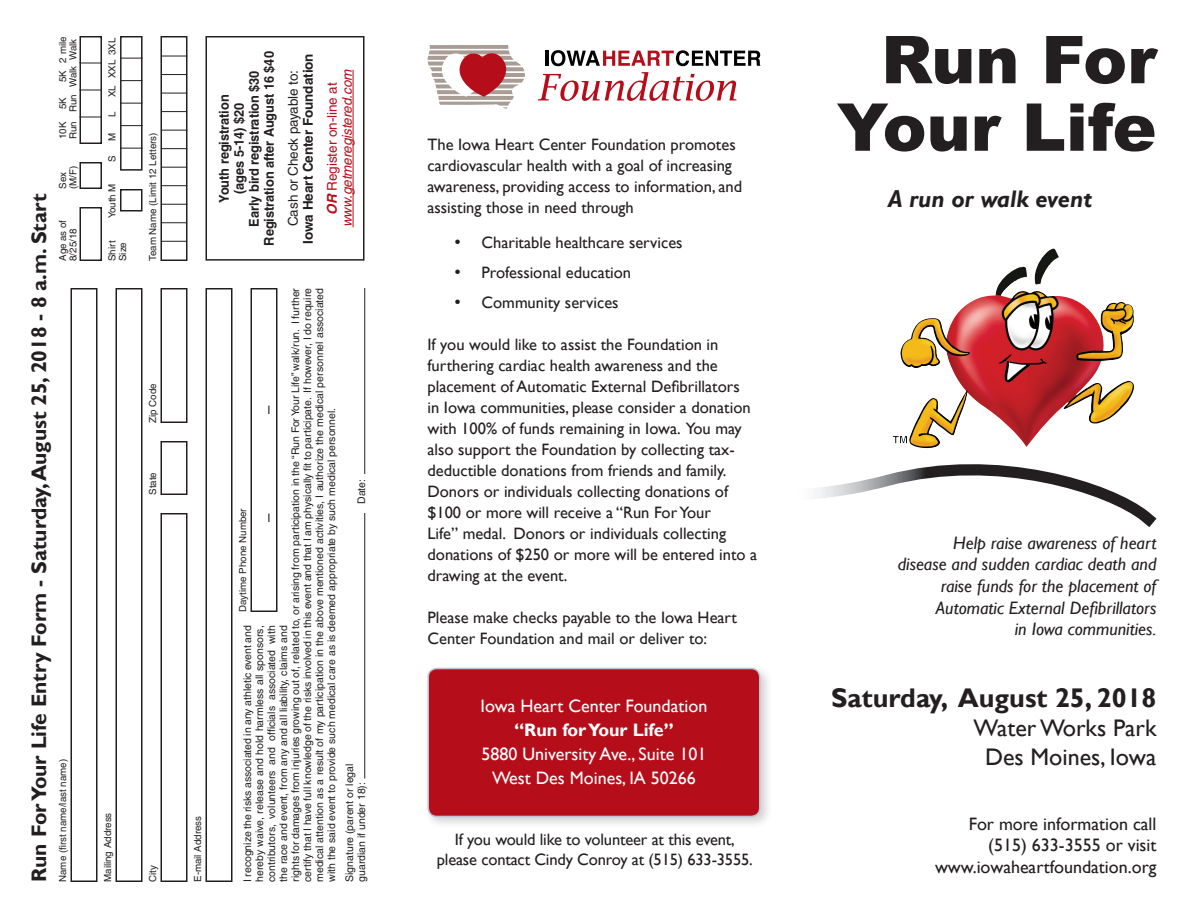
<style>
.page{position:relative;width:1188px;height:918px;background:#fff}
.page>*{position:absolute;margin:0;border:0;box-sizing:border-box;transform-origin:0 0}
.t1{font:900 66px/67.5px "Arial";color:#231f20;text-align:right}
.t2{font:700 27px "Gill Sans";color:#231f20}
.t3{font:24px/28.8px "Gill Sans";color:#231f20;text-align:center}
.t4{font:italic 700 24px "Gill Sans";color:#231f20}
.t5{font:700 21px "Gill Sans";color:#231f20}
.t6{font:italic 18px/21.6px "Gill Sans";color:#231f20;text-align:right}
.t7{font:18px/24px "Gill Sans";color:#fff;text-align:center}
.t8{font:18px/21.6px "Gill Sans";color:#231f20;text-align:right}
.t9{font:700 18px "Gill Sans";color:#fff}
.t10{font:16.5px/21px "Gill Sans";color:#231f20}
.t11{font:15px "Helvetica";color:#231f20}
.t12{font:700 13.5px/15px "Helvetica";letter-spacing:-.005em;color:#231f20;text-align:center;scale:.95 1}
.t13{font:700 13.5px/24px "Helvetica";letter-spacing:-.005em;color:#231f20;text-align:center}
.t14{font:italic 13.5px "Helvetica";color:#b50e1a}
.t15{font:13.5px "Helvetica";letter-spacing:-.005em;color:#231f20}
.t16{font:10.5px/12px "Helvetica";color:#231f20}
.t17{font:9.75px "Helvetica";color:#231f20}
.s1{font-style:italic;color:#b50e1a}
.s2{font-weight:400;color:#b50e1a}
.s3{font-size:18px}
</style>
<div class="page">
<div style="left:424px;top:664px;width:349px;height:166px;background:#231f20;opacity:.2"></div>
<div style="left:428px;top:669px;width:332px;height:147px;background:#b50e1a;border-radius:9px"></div>
<div style="left:428px;top:668px;width:333px;height:149px;border:2px solid #bfc1d6;border-radius:9px"></div>
<svg style="left:816px;top:438px;width:341px;height:89px"></svg>
<img style="left:900px;top:249px;width:159px;height:201px">
<svg style="left:428px;top:45px;width:97px;height:64px"></svg>
<hr style="left:545px;top:51px;width:3px;height:15px;background:#000">
<svg style="left:551px;top:50px;width:209px;height:16px"></svg>
<svg style="left:538px;top:72px;width:198px;height:29px"></svg>
<div style="left:70px;top:288px;width:28px;height:594px;border:2px solid #231f20"></div>
<div style="left:116px;top:288px;width:26px;height:594px;border:2px solid #231f20"></div>
<div style="left:160px;top:513px;width:28px;height:369px;border:2px solid #231f20"></div>
<div style="left:206px;top:288px;width:26px;height:594px;border:2px solid #231f20"></div>
<div style="left:160px;top:288px;width:28px;height:135px;border:2px solid #231f20"></div>
<div style="left:160px;top:441px;width:28px;height:54px;border:2px solid #231f20"></div>
<div style="left:160px;top:36px;width:28px;height:225px;border:2px solid #231f20"></div>
<div style="left:80px;top:207px;width:22px;height:54px;border:2px solid #231f20"></div>
<div style="left:80px;top:162px;width:22px;height:27px;border:2px solid #231f20"></div>
<svg style="left:83px;top:90px;width:16px;height:1px"></svg>
<svg style="left:83px;top:117px;width:16px;height:1px"></svg>
<svg style="left:83px;top:63px;width:16px;height:1px"></svg>
<div style="left:80px;top:36px;width:22px;height:108px;border:2px solid #231f20"></div>
<svg style="left:123px;top:148px;width:17px;height:1px"></svg>
<svg style="left:123px;top:125px;width:17px;height:1px"></svg>
<svg style="left:123px;top:103px;width:17px;height:1px"></svg>
<svg style="left:123px;top:80px;width:17px;height:1px"></svg>
<svg style="left:123px;top:58px;width:17px;height:1px"></svg>
<div style="left:120px;top:36px;width:23px;height:135px;border:2px solid #231f20"></div>
<hr style="left:364px;top:513px;width:1px;height:266px;background:#231f20">
<hr style="left:364px;top:288px;width:1px;height:186px;background:#231f20">
<hr style="left:353px;top:70px;width:1px;height:157px;background:#b50e1a">
<div style="left:206px;top:36px;width:158px;height:225px;border:2px solid #231f20"></div>
<div style="left:250px;top:288px;width:28px;height:324px;border:2px solid #231f20"></div>
<div style="left:120px;top:189px;width:22px;height:23px;border:2px solid #231f20"></div>
<svg style="left:161px;top:56px;width:26px;height:1px"></svg>
<svg style="left:161px;top:74px;width:26px;height:1px"></svg>
<svg style="left:161px;top:93px;width:26px;height:1px"></svg>
<svg style="left:161px;top:111px;width:26px;height:1px"></svg>
<svg style="left:161px;top:130px;width:26px;height:1px"></svg>
<svg style="left:161px;top:148px;width:26px;height:1px"></svg>
<svg style="left:161px;top:167px;width:26px;height:1px"></svg>
<svg style="left:161px;top:185px;width:26px;height:1px"></svg>
<svg style="left:161px;top:204px;width:26px;height:1px"></svg>
<svg style="left:161px;top:222px;width:26px;height:1px"></svg>
<svg style="left:161px;top:241px;width:26px;height:1px"></svg>
<p class="t17" style="left:57px;top:82px;width:47px;rotate:-90deg">5K 2 mile</p>
<p class="t17" style="left:67px;top:139px;width:102px;rotate:-90deg">Run Run Walk Walk</p>
<p class="t17" style="left:57px;top:109px;width:13px;rotate:-90deg">5K</p>
<p class="t17" style="left:57px;top:139px;width:19px;rotate:-90deg">10K</p>
<p class="t5" style="left:26px;top:882px;width:690px;rotate:-90deg">Run For Your Life Entry Form - Saturday, August 25, 2018 - 8 a.m. Start</p>
<p class="t17" style="left:67px;top:189px;width:25px;rotate:-90deg">(M/F)</p>
<p class="t17" style="left:57px;top:189px;width:18px;rotate:-90deg">Sex</p>
<p class="t17" style="left:57px;top:261px;width:43px;rotate:-90deg">Age as of</p>
<p class="t17" style="left:67px;top:261px;width:34px;rotate:-90deg">8/25/18</p>
<p class="t17" style="left:57px;top:882px;width:124px;rotate:-90deg">Name (first name/last name)</p>
<p class="t17" style="left:106px;top:97px;width:61px;rotate:-90deg">XL XXL 3XL</p>
<p class="t17" style="left:106px;top:117px;width:7px;rotate:-90deg">L</p>
<p class="t17" style="left:106px;top:141px;width:10px;rotate:-90deg">M</p>
<p class="t17" style="left:106px;top:162px;width:8px;rotate:-90deg">S</p>
<p class="t17" style="left:106px;top:218px;width:36px;rotate:-90deg">Youth M</p>
<p class="t17" style="left:106px;top:261px;width:22px;rotate:-90deg">Shirt</p>
<p class="t17" style="left:117px;top:261px;width:20px;rotate:-90deg">Size</p>
<p class="t17" style="left:147px;top:261px;width:130px;rotate:-90deg">Team Name (Limit 12 Letters)</p>
<p class="t17" style="left:147px;top:423px;width:41px;rotate:-90deg">Zip Code</p>
<p class="t17" style="left:147px;top:495px;width:24px;rotate:-90deg">State</p>
<p class="t17" style="left:102px;top:882px;width:71px;rotate:-90deg">Mailing Address</p>
<p class="t17" style="left:147px;top:882px;width:18px;rotate:-90deg">City</p>
<p class="t17" style="left:192px;top:882px;width:68px;rotate:-90deg">E-mail Address</p>
<p class="t12" style="left:216px;top:246px;width:206px;rotate:-90deg">Youth registration<br>(ages 5-14) $20<br>Early bird registration $30<br>Registration after August 16 $40</p>
<p class="t13" style="left:296px;top:244px;width:192px;rotate:-90deg">Iowa Heart Center Foundation<br><span class="s1">OR</span> <span class="s2">Register on-line at</span></p>
<p class="t14" style="left:339px;top:227px;width:160px;rotate:-90deg">www.getmeregistered.com</p>
<p class="t15" style="left:285px;top:226px;width:158px;rotate:-90deg">Cash or Check payable to:</p>
<p class="t16" style="left:241px;top:882px;width:595px;rotate:-90deg">I recognize the risks associated in any athletic event and<br>hereby waive, release and hold harmless all sponsors,<br>contributors, volunteers and officials associated with<br>the race and event, from any and all liability, claims and<br>rights for damages from injuries growing out of, related to, or arising from participation in the “Run For Your Life” walk/run. I further certify that I have full knowledge of the risks involved in this event and that I am physically fit to participate. If however, I do require medical attention as a result of my participation in the above mentioned activities, I authorize the medical personnel associated with the said event to provide such medical care as is deemed appropriate by such medical personnel.</p>
<p class="t11" style="left:259px;top:414px;width:10px;rotate:-90deg">–</p>
<p class="t17" style="left:237px;top:612px;width:105px;rotate:-90deg">Daytime Phone Number</p>
<p class="t11" style="left:259px;top:522px;width:10px;rotate:-90deg">–</p>
<p class="t16" style="left:355px;top:504px;width:27px;rotate:-90deg">Date:</p>
<p class="t16" style="left:343px;top:882px;width:120px;rotate:-90deg">Signature (parent or legal guardian if under 18):</p>
<p class="t10" style="left:428px;top:135px;width:316px">The Iowa Heart Center Foundation promotes cardiovascular health with a goal of increasing awareness, providing access to information, and assisting those in need through</p>
<p class="t10" style="left:454px;top:232px;width:230px"><span class="s3">•</span> Charitable healthcare services</p>
<p class="t10" style="left:454px;top:262px;width:178px"><span class="s3">•</span> Professional education</p>
<p class="t10" style="left:454px;top:292px;width:166px"><span class="s3">•</span> Community services</p>
<p class="t10" style="left:427px;top:334px;width:331px">If you would like to assist the Foundation in furthering cardiac health awareness and the placement of Automatic External Defibrillators<br>in Iowa communities, please consider a donation with 100% of funds remaining in Iowa. You may also support the Foundation by collecting tax&shy;deductible donations from friends and family.<br>Donors or individuals collecting donations of $100 or more will receive a “Run For Your<br>Life” medal. Donors or individuals collecting donations of $250 or more will be entered into a drawing at the event.</p>
<p class="t10" style="left:427px;top:607px;width:311px">Please make checks payable to the Iowa Heart<br>Center Foundation and mail or deliver to:</p>
<p class="t7" style="left:481px;top:694px;width:228px">Iowa Heart Center Foundation</p>
<p class="t9" style="left:514px;top:719px;width:161px">“Run for Your Life”</p>
<p class="t7" style="left:482px;top:742px;width:226px">5880 University Ave., Suite 101<br>West Des Moines, IA 50266</p>
<p class="t10" style="left:437px;top:830px;width:318px;line-height:19.8px;text-align:center">If you would like to volunteer at this event, please contact Cindy Conroy at (515) 633-3555.</p>
<h1 class="t1" style="left:837px;top:24px;width:321px">Run For<br>Your Life</h1>
<h3 class="t4" style="left:888px;top:185px;width:206px">A run or walk event</h3>
<p class="t6" style="left:898px;top:532px;width:260px">Help raise awareness of heart<br>disease and sudden cardiac death and raise funds for the placement of<br>Automatic External Defibrillators<br>in Iowa communities.</p>
<h2 class="t2" style="left:831px;top:682px;width:327px">Saturday, August 25, 2018</h2>
<h3 class="t3" style="left:974px;top:714px;width:184px">Water Works Park<br>Des Moines, Iowa</h3>
<p class="t8" style="left:935px;top:813px;width:223px">For more information call (515) 633-3555 or visit www.iowaheartfoundation.org</p>
</div>
